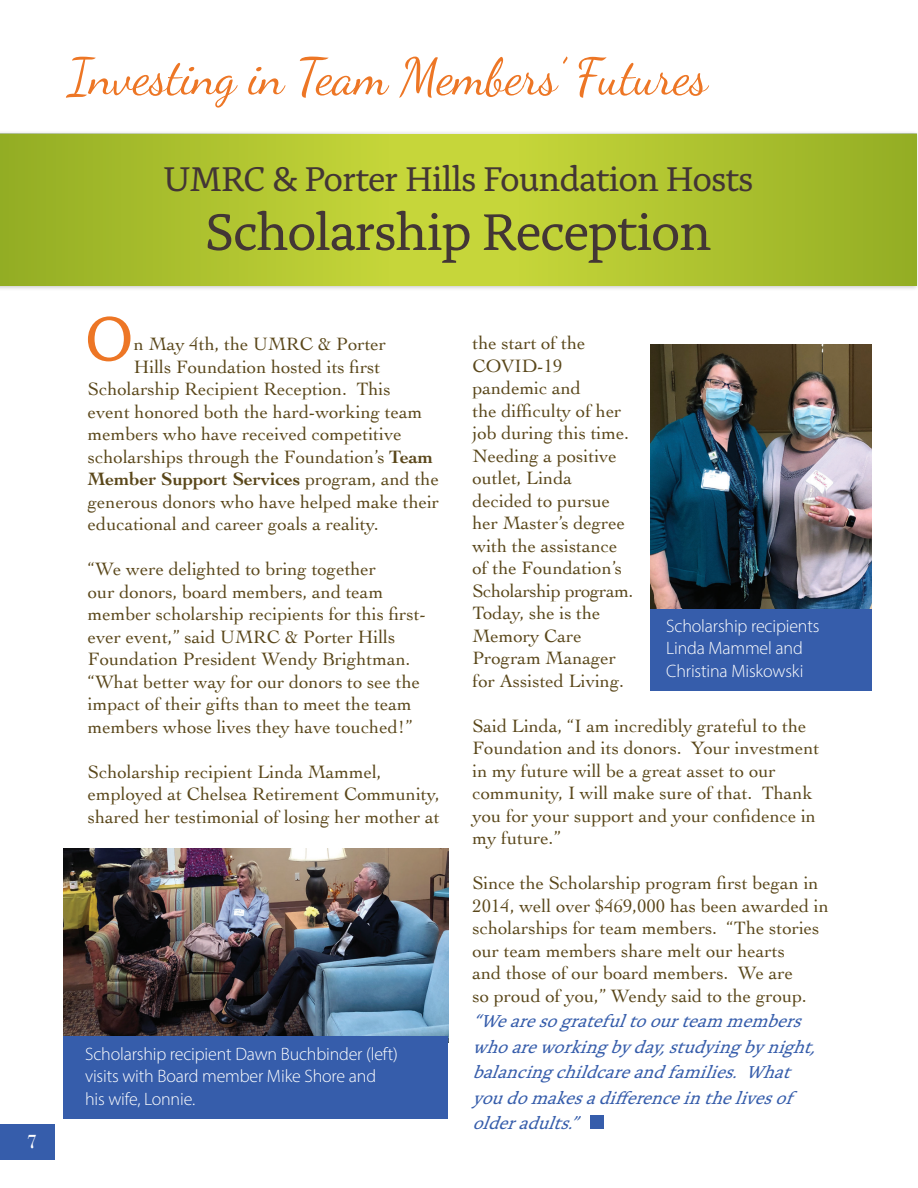
<style>
.page{position:relative;width:918px;height:1188px;background:#fff}
.page>*{position:absolute;margin:0;border:0;box-sizing:border-box;transform-origin:0 0}
.t1{font:66.15px "Alda OTCEV";color:#ed7625}
.t2{font:54px "Alda OTCEV";letter-spacing:-.03em;color:#433635}
.t3{font:51px "Dancing Script";letter-spacing:-.01em;color:#ed7625}
.t4{font:36px "Alda OTCEV";letter-spacing:-.03em;color:#433635}
.t5{font:21px "Bodoni";color:#fff}
.t6{font:18.75px/22.5px "Cochin";color:#5a471a}
.t7{font:700 18.75px "Cochin";color:#5a471a}
.t8{font:italic 18px/25.5px "Alda OTCEV";color:#365dab}
.t9{font:300 18px/22.5px "Myriad Pro";letter-spacing:-.01em;color:#fff}
.s1{font-weight:700}
.s2{font-weight:400}
</style>
<div class="page">
<div style="left:0;top:130px;width:918px;height:161px;background:#231f20;opacity:.25"></div>
<div style="left:0;top:134px;width:916px;height:152px;background:#c6d63a"></div>
<div style="left:0;top:134px;width:399px;height:152px;background:linear-gradient(to right,#92ad24,#c7d63a)"></div>
<div style="left:508px;top:134px;width:408px;height:152px;background:linear-gradient(to right,#c7d63a,#93ad24)"></div>
<div style="left:0;top:1124px;width:55px;height:36px;background:#365dab"></div>
<div style="left:590px;top:1115px;width:14px;height:14px;background:#365dab"></div>
<img style="left:651px;top:344px;width:221px;height:265px">
<div style="left:651px;top:609px;width:221px;height:82px;background:#365dab"></div>
<img style="left:63px;top:848px;width:385px;height:188px">
<div style="left:63px;top:1036px;width:385px;height:83px;background:#365dab"></div>
<p class="t5" style="left:27px;top:1129px;width:12px">7</p>
<h3 class="t3" style="left:68px;top:46px;width:641px">Investing in Team Members’ Futures</h3>
<h3 class="t4" style="left:163px;top:153px;width:592px">UMRC &amp; Porter Hills Foundation Hosts</h3>
<h2 class="t2" style="left:205px;top:192px;width:508px">Scholarship Reception</h2>
<h1 class="t1" style="left:84px;top:290px;width:51px">O</h1>
<p class="t6" style="left:134px;top:332px;width:254px">n May 4th, the UMRC &amp; Porter</p>
<p class="t6" style="left:134px;top:355px;width:248px">Hills Foundation hosted its first</p>
<p class="t6" style="left:88px;top:377px;width:304px">Scholarship Recipient Reception. This</p>
<p class="t6" style="left:88px;top:400px;width:336px">event honored both the hard-working team</p>
<p class="t6" style="left:88px;top:422px;width:315px">members who have received competitive</p>
<p class="t6" style="left:88px;top:445px;width:347px">scholarships through the Foundation’s <span class="s1">Team</span></p>
<p class="t7" style="left:88px;top:466px;width:353px">Member Support Services <span class="s2">program, and the</span></p>
<p class="t6" style="left:88px;top:490px;width:353px">generous donors who have helped make their</p>
<p class="t6" style="left:88px;top:512px;width:292px">educational and career goals a reality.</p>
<p class="t6" style="left:88px;top:557px;width:339px">“We were delighted to bring together<br>our donors, board members, and team member scholarship recipients for this first&shy;ever event,” said UMRC &amp; Porter Hills Foundation President Wendy Brightman. “What better way for our donors to see the impact of their gifts than to meet the team members whose lives they have touched!”</p>
<p class="t6" style="left:88px;top:760px;width:353px">Scholarship recipient Linda Mammel, employed at Chelsea Retirement Community, shared her testimonial of losing her mother at</p>
<p class="t9" style="left:85px;top:1042px;width:314px">Scholarship recipient Dawn Buchbinder (left) visits with Board member Mike Shore and his wife, Lonnie.</p>
<p class="t6" style="left:473px;top:331px;width:162px">the start of the<br>COVID-19 pandemic and<br>the difficulty of her job during this time.<br>Needing a positive outlet, Linda decided to pursue her Master’s degree with the assistance of the Foundation’s<br>Scholarship program.<br>Today, she is the<br>Memory Care<br>Program Manager for Assisted Living.</p>
<p class="t6" style="left:473px;top:714px;width:349px">Said Linda, “I am incredibly grateful to the Foundation and its donors. Your investment in my future will be a great asset to our community, I will make sure of that. Thank you for your support and your confidence in my future.”</p>
<p class="t6" style="left:473px;top:871px;width:358px">Since the Scholarship program first began in 2014, well over $469,000 has been awarded in scholarships for team members. “The stories our team members share melt our hearts<br>and those of our board members. We are<br>so proud of you,” Wendy said to the group.</p>
<p class="t8" style="left:472px;top:1007px;width:353px">“Wearesogratefultoourteammembers whoareworkingbyday,studyingbynight, balancingchildcareandfamilies.What youdomakesadifferenceinthelivesof olderadults.”</p>
<p class="t9" style="left:666px;top:614px;width:155px">Scholarship recipients<br>Linda Mammel and<br>Christina Miskowski</p>
</div>
